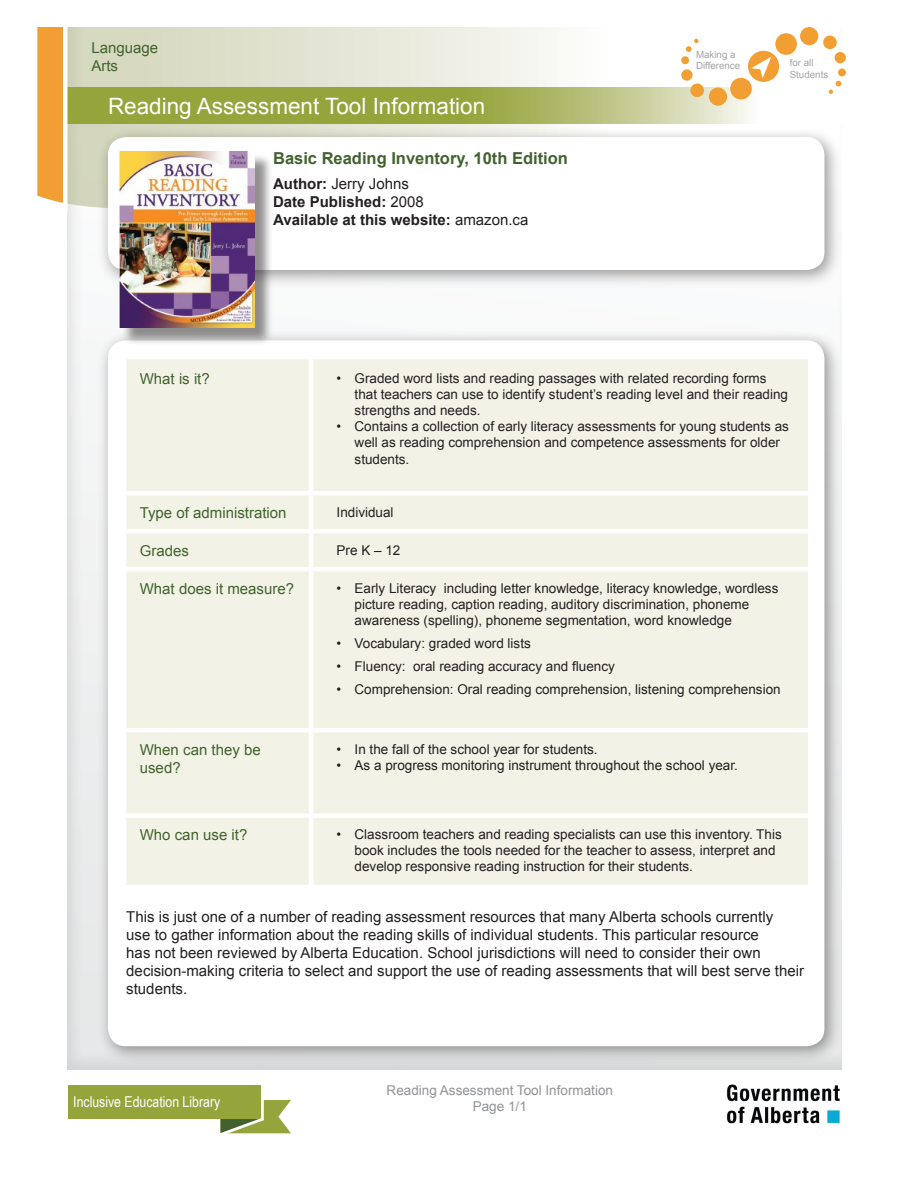
<style>
.page{position:relative;width:918px;height:1188px;background:#fff}
.page>*{position:absolute;margin:0;border:0;box-sizing:border-box;transform-origin:0 0}
.t1{font:22.5px "Arial";color:#fff}
.t2{font:700 16.5px "Arial";color:#42622d}
.Body{font:15px/18px "Arial";color:#231f20}
.t3{font:15px/18px "Arial";color:#42622d}
.t4{font:700 15px "Arial";color:#231f20}
.t5{font:15px "Arial Narrow";color:#fff}
.t6{font:13.5px/16.2px "Arial";color:#231f20}
.t7{font:13.5px/16.2px "Arial";color:#919396;text-align:center}
.t8{font:9.75px/11.6px "Arial";color:#a1a3a6}
.s1{font-weight:700}
.s2{font-weight:400}
</style>
<div class="page">
<div style="left:68px;top:1086px;width:193px;height:33px;background:#95a53c"></div>
<svg style="left:209px;top:1085px;width:82px;height:49px"></svg>
<img style="left:726px;top:1084px;width:114px;height:40px">
<div style="left:56px;top:21px;width:786px;height:1049px;background:#231f20;opacity:.15"></div>
<svg style="left:56px;top:27px;width:656px;height:183px"></svg>
<div style="left:98px;top:127px;width:744px;height:161px;background:#231f20;opacity:.45"></div>
<div style="left:108px;top:137px;width:716px;height:133px;background:#fff;border-radius:18px"></div>
<div style="left:38px;top:27px;width:25px;height:176px;background:#f19e33"></div>
<svg style="left:68px;top:88px;width:774px;height:36px;background:#b0bb6d"></svg>
<div style="left:63px;top:21px;width:5px;height:191px;background:#fff"></div>
<div style="left:98px;top:330px;width:744px;height:734px;background:#231f20;opacity:.45"></div>
<div style="left:108px;top:340px;width:716px;height:706px;background:#fff;border-radius:18px"></div>
<div style="left:126px;top:359px;width:682px;height:526px;background:#f2f3e6"></div>
<hr style="left:309px;top:359px;width:4px;height:132px;background:#fff">
<div style="left:126px;top:491px;width:185px;height:5px;background:#fff"></div>
<div style="left:311px;top:491px;width:497px;height:5px;background:#fff"></div>
<hr style="left:309px;top:496px;width:4px;height:33px;background:#fff">
<div style="left:126px;top:529px;width:185px;height:5px;background:#fff"></div>
<div style="left:311px;top:529px;width:497px;height:5px;background:#fff"></div>
<hr style="left:309px;top:534px;width:4px;height:33px;background:#fff">
<hr style="left:126px;top:567px;width:185px;height:4px;background:#fff">
<hr style="left:311px;top:567px;width:497px;height:4px;background:#fff">
<hr style="left:309px;top:571px;width:4px;height:157px;background:#fff">
<hr style="left:126px;top:728px;width:185px;height:4px;background:#fff">
<hr style="left:311px;top:728px;width:497px;height:4px;background:#fff">
<hr style="left:309px;top:732px;width:4px;height:81px;background:#fff">
<div style="left:126px;top:813px;width:185px;height:5px;background:#fff"></div>
<div style="left:311px;top:813px;width:497px;height:5px;background:#fff"></div>
<hr style="left:309px;top:818px;width:4px;height:67px;background:#fff">
<div style="left:748px;top:51px;width:31px;height:31px;background:#f19e33;border-radius:50%"></div>
<div style="left:730px;top:78px;width:22px;height:21px;background:#f19e33;border-radius:50%"></div>
<div style="left:709px;top:87px;width:18px;height:19px;background:#f19e33;border-radius:50%"></div>
<div style="left:690px;top:84px;width:14px;height:13px;background:#f19e33;border-radius:50%"></div>
<div style="left:681px;top:69px;width:12px;height:12px;background:#f19e33;border-radius:50%"></div>
<div style="left:681px;top:56px;width:8px;height:8px;background:#f19e33;border-radius:50%"></div>
<svg style="left:686px;top:39px;width:12px;height:13px"></svg>
<div style="left:775px;top:33px;width:22px;height:22px;background:#f19e33;border-radius:50%"></div>
<div style="left:800px;top:27px;width:18px;height:18px;background:#f19e33;border-radius:50%"></div>
<div style="left:823px;top:36px;width:14px;height:13px;background:#f19e33;border-radius:50%"></div>
<div style="left:835px;top:52px;width:11px;height:11px;background:#f19e33;border-radius:50%"></div>
<div style="left:838px;top:69px;width:8px;height:7px;background:#f19e33;border-radius:50%"></div>
<svg style="left:829px;top:81px;width:12px;height:13px"></svg>
<svg style="left:751px;top:57px;width:20px;height:21px"></svg>
<div style="left:121px;top:153px;width:152px;height:193px;background:#231f20;opacity:.5"></div>
<img style="left:119px;top:151px;width:135px;height:176px">
<p class="t3" style="left:91px;top:39px;width:68px">Language</p>
<p class="t3" style="left:91px;top:57px;width:28px">Arts</p>
<p class="t1" style="left:108px;top:91px;width:379px">Reading Assessment Tool Information</p>
<p class="t2" style="left:273px;top:148px;width:296px">Basic Reading Inventory, 10th Edition</p>
<p class="Body" style="left:273px;top:175px;width:137px"><span class="s1">Author:</span> Jerry Johns</p>
<p class="t4" style="left:273px;top:192px;width:152px">Date Published: <span class="s2">2008</span></p>
<p class="t4" style="left:273px;top:210px;width:257px">Available at this website: <span class="s2">amazon.ca</span></p>
<p class="t8" style="left:696px;top:49px;width:46px">Making a<br>Difference</p>
<p class="t8" style="left:790px;top:57px;width:25px">for all</p>
<p class="t8" style="left:790px;top:69px;width:40px">Students</p>
<p class="t3" style="left:140px;top:370px;width:72px">What is it?</p>
<p class="t6" style="left:355px;top:370px;width:435px;text-indent:-18px">• Graded word lists and reading passages with related recording forms that teachers can use to identify student’s reading level and their reading strengths and needs.</p>
<p class="t6" style="left:355px;top:419px;width:436px;text-indent:-18px">• Contains a collection of early literacy assessments for young students as well as reading comprehension and competence assessments for older students.</p>
<p class="t3" style="left:140px;top:504px;width:148px">Type of administration</p>
<p class="t6" style="left:337px;top:504px;width:59px">Individual</p>
<p class="t3" style="left:140px;top:542px;width:51px">Grades</p>
<p class="t6" style="left:337px;top:542px;width:65px">Pre K – 12</p>
<p class="t3" style="left:140px;top:579px;width:156px">What does it measure?</p>
<p class="t6" style="left:355px;top:580px;width:425px;text-indent:-18px">• Early Literacy including letter knowledge, literacy knowledge, wordless picture reading, caption reading, auditory discrimination, phoneme awareness (spelling), phoneme segmentation, word knowledge</p>
<p class="t6" style="left:337px;top:635px;width:196px">• Vocabulary: graded word lists</p>
<p class="t6" style="left:337px;top:658px;width:280px">• Fluency: oral reading accuracy and fluency</p>
<p class="t6" style="left:337px;top:681px;width:446px">• Comprehension: Oral reading comprehension, listening comprehension</p>
<p class="t3" style="left:140px;top:741px;width:122px">When can they be used?</p>
<p class="t6" style="left:337px;top:741px;width:263px">• In the fall of the school year for students.</p>
<p class="t6" style="left:337px;top:757px;width:403px">• As a progress monitoring instrument throughout the school year.</p>
<p class="t3" style="left:140px;top:826px;width:109px">Who can use it?</p>
<p class="t6" style="left:355px;top:826px;width:429px;text-indent:-18px">• Classroom teachers and reading specialists can use this inventory. This book includes the tools needed for the teacher to assess, interpret and develop responsive reading instruction for their students.</p>
<p class="Body" style="left:126px;top:908px;width:679px">This is just one of a number of reading assessment resources that many Alberta schools currently<br>use to gather information about the reading skills of individual students. This particular resource<br>has not been reviewed by Alberta Education. School jurisdictions will need to consider their own decision‑making criteria to select and support the use of reading assessments that will best serve their students.</p>
<p class="t5" style="left:73px;top:1091px;width:148px">Inclusive Education Library</p>
<p class="t7" style="left:387px;top:1082px;width:228px">Reading Assessment Tool Information<br>Page 1/1</p>
</div>
